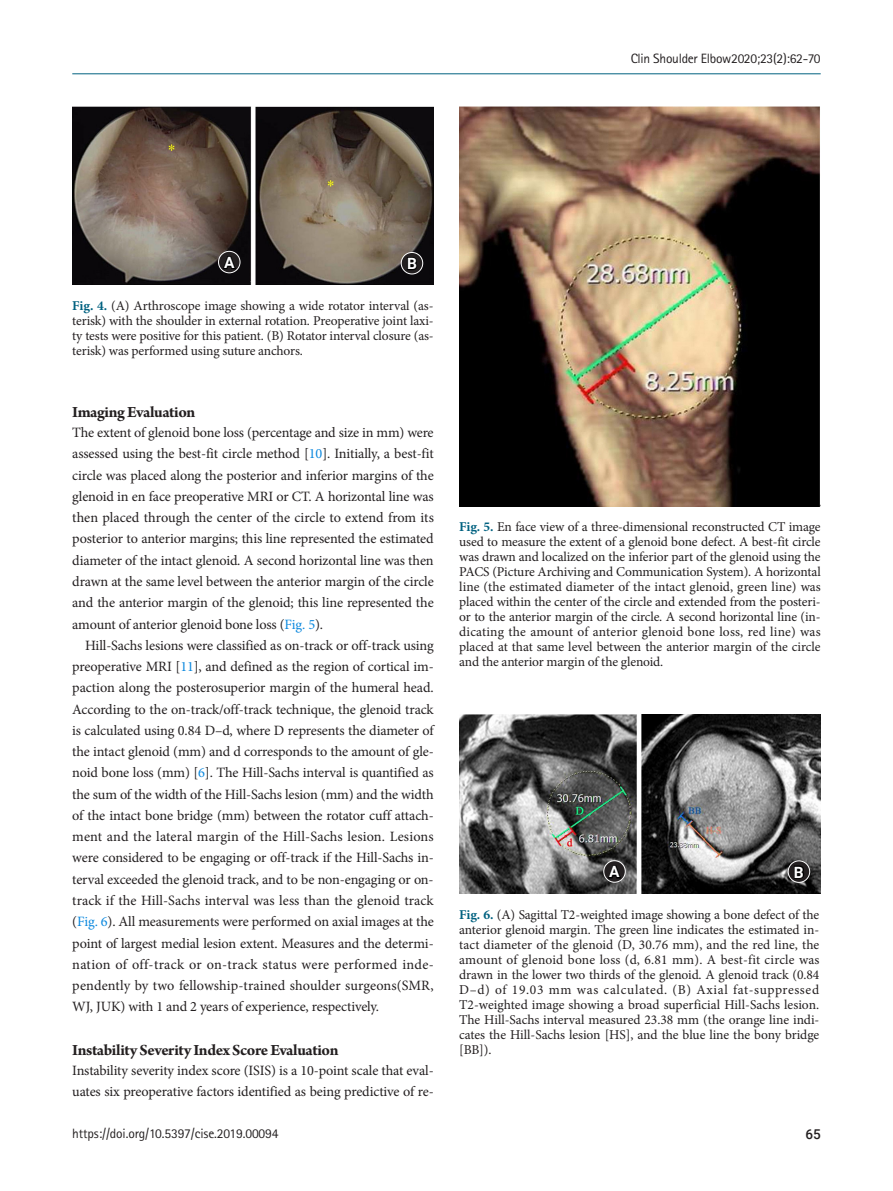
<style>
.page{position:relative;width:893px;height:1191px;background:#fff}
.page>*{position:absolute;margin:0;border:0;box-sizing:border-box;transform-origin:0 0}
.body-sub-title{font:700 16.5px "Arno Pro";letter-spacing:-.025em;color:#231f20}
.t1{font:700 15.6px "Roboto";color:#fff}
.body{font:14.25px/21.3px "Minion Pro";letter-spacing:-.01em;color:#231f20;text-align:justify}
.body-sub-title-2{font:14.25px/21.3px "Minion Pro";letter-spacing:-.015em;color:#231f20;text-align:justify}
.fig-caption{font:13.5px/15px "Minion Pro";letter-spacing:-.01em;color:#231f20;text-align:justify}
.t2{font:13.5px "Rotis Sans Serif Std";letter-spacing:-.02em;color:#231f20}
.t3{font:500 13.5px "Roboto";color:#231f20}
.s1{font-weight:700;color:#006180}
.s2{color:#0b88de}
</style>
<div class="page">
<img style="left:72px;top:106px;width:362px;height:179px">
<img style="left:459px;top:106px;width:362px;height:400px">
<svg style="left:219px;top:251px;width:21px;height:22px"></svg>
<div style="left:218px;top:251px;width:22px;height:22px;border:1px solid #fff;border-radius:50%"></div>
<svg style="left:221px;top:255px;width:16px;height:16px"></svg>
<svg style="left:401px;top:252px;width:22px;height:22px"></svg>
<div style="left:401px;top:252px;width:22px;height:22px;border:1px solid #fff;border-radius:50%"></div>
<svg style="left:406px;top:255px;width:13px;height:16px"></svg>
<img style="left:459px;top:714px;width:362px;height:179px">
<svg style="left:604px;top:860px;width:21px;height:22px"></svg>
<div style="left:603px;top:860px;width:23px;height:22px;border:1px solid #fff;border-radius:50%"></div>
<svg style="left:606px;top:864px;width:17px;height:16px"></svg>
<svg style="left:788px;top:861px;width:22px;height:21px"></svg>
<div style="left:788px;top:860px;width:22px;height:22px;border:1px solid #fff;border-radius:50%"></div>
<svg style="left:793px;top:864px;width:13px;height:15px"></svg>
<hr style="left:72px;top:73px;width:749px;height:1px;background:#006180">
<p class="t2" style="left:631px;top:51px;width:192px">Clin Shoulder Elbow2020;23(2):62-70</p>
<p class="t1" style="left:224px;top:251px;width:12px">A</p>
<p class="t1" style="left:407px;top:253px;width:11px">B</p>
<p class="fig-caption" style="left:72px;top:298px;width:363px"><span class="s1">Fig. 4.</span> (A) Arthroscope image showing a wide rotator interval (as&shy;terisk) with the shoulder in external rotation. Preoperative joint laxi&shy;ty tests were positive for this patient. (B) Rotator interval closure (as&shy;terisk) was performed using suture anchors.</p>
<p class="body-sub-title" style="left:72px;top:403px;width:125px">Imaging Evaluation</p>
<p class="body-sub-title-2" style="left:72px;top:422px;width:363px">The extent of glenoid bone loss (percentage and size in mm) were assessed using the best-fit circle method [<span class="s2">10</span>]. Initially, a best-fit circle was placed along the posterior and inferior margins of the glenoid in en face preoperative MRI or CT. A horizontal line was then placed through the center of the circle to extend from its posterior to anterior margins; this line represented the estimated diameter of the intact glenoid. A second horizontal line was then drawn at the same level between the anterior margin of the circle and the anterior margin of the glenoid; this line represented the amount of anterior glenoid bone loss (<span class="s2">Fig. 5</span>).</p>
<p class="body" style="left:72px;top:634px;width:363px;text-indent:13px">Hill-Sachs lesions were classified as on-track or off-track using preoperative MRI [<span class="s2">11</span>], and defined as the region of cortical im&shy;paction along the posterosuperior margin of the humeral head.<br>According to the on-track/off-track technique, the glenoid track is calculated using 0.84 D–d, where D represents the diameter of the intact glenoid (mm) and d corresponds to the amount of gle&shy;noid bone loss (mm) [<span class="s2">6</span>]. The Hill-Sachs interval is quantified as the sum of the width of the Hill-Sachs lesion (mm) and the width of the intact bone bridge (mm) between the rotator cuff attach&shy;ment and the lateral margin of the Hill-Sachs lesion. Lesions were considered to be engaging or off-track if the Hill-Sachs in&shy;terval exceeded the glenoid track, and to be non-engaging or on&shy;track if the Hill-Sachs interval was less than the glenoid track (<span class="s2">Fig. 6</span>). All measurements were performed on axial images at the point of largest medial lesion extent. Measures and the determi&shy;nation of off-track or on-track status were performed inde&shy;pendently by two fellowship-trained shoulder surgeons(SMR, WJ, JUK) with 1 and 2 years of experience, respectively.</p>
<p class="body-sub-title" style="left:72px;top:1040px;width:268px">Instability Severity Index Score Evaluation</p>
<p class="body" style="left:72px;top:1060px;width:363px">Instability severity index score (ISIS) is a 10-point scale that eval&shy;uates six preoperative factors identified as being predictive of re-</p>
<p class="fig-caption" style="left:459px;top:519px;width:363px"><span class="s1">Fig. 5.</span> En face view of a three-dimensional reconstructed CT image used to measure the extent of a glenoid bone defect. A best-fit circle was drawn and localized on the inferior part of the glenoid using the PACS (Picture Archiving and Communication System). A horizontal line (the estimated diameter of the intact glenoid, green line) was placed within the center of the circle and extended from the posteri&shy;or to the anterior margin of the circle. A second horizontal line (in&shy;dicating the amount of anterior glenoid bone loss, red line) was placed at that same level between the anterior margin of the circle and the anterior margin of the glenoid.</p>
<p class="t1" style="left:609px;top:861px;width:12px">A</p>
<p class="t1" style="left:794px;top:861px;width:11px">B</p>
<p class="fig-caption" style="left:459px;top:906px;width:362px"><span class="s1">Fig. 6.</span> (A) Sagittal T2-weighted image showing a bone defect of the anterior glenoid margin. The green line indicates the estimated in&shy;tact diameter of the glenoid (D, 30.76 mm), and the red line, the amount of glenoid bone loss (d, 6.81 mm). A best-fit circle was drawn in the lower two thirds of the glenoid. A glenoid track (0.84<br>D–d) of 19.03 mm was calculated. (B) Axial fat-suppressed T2-weighted image showing a broad superficial Hill-Sachs lesion.<br>The Hill-Sachs interval measured 23.38 mm (the orange line indi&shy;cates the Hill-Sachs lesion [HS], and the blue line the bony bridge [BB]).</p>
<p class="t2" style="left:72px;top:1125px;width:208px">https://doi.org/10.5397/cise.2019.00094</p>
<p class="t3" style="left:805px;top:1124px;width:17px">65</p>
</div>
